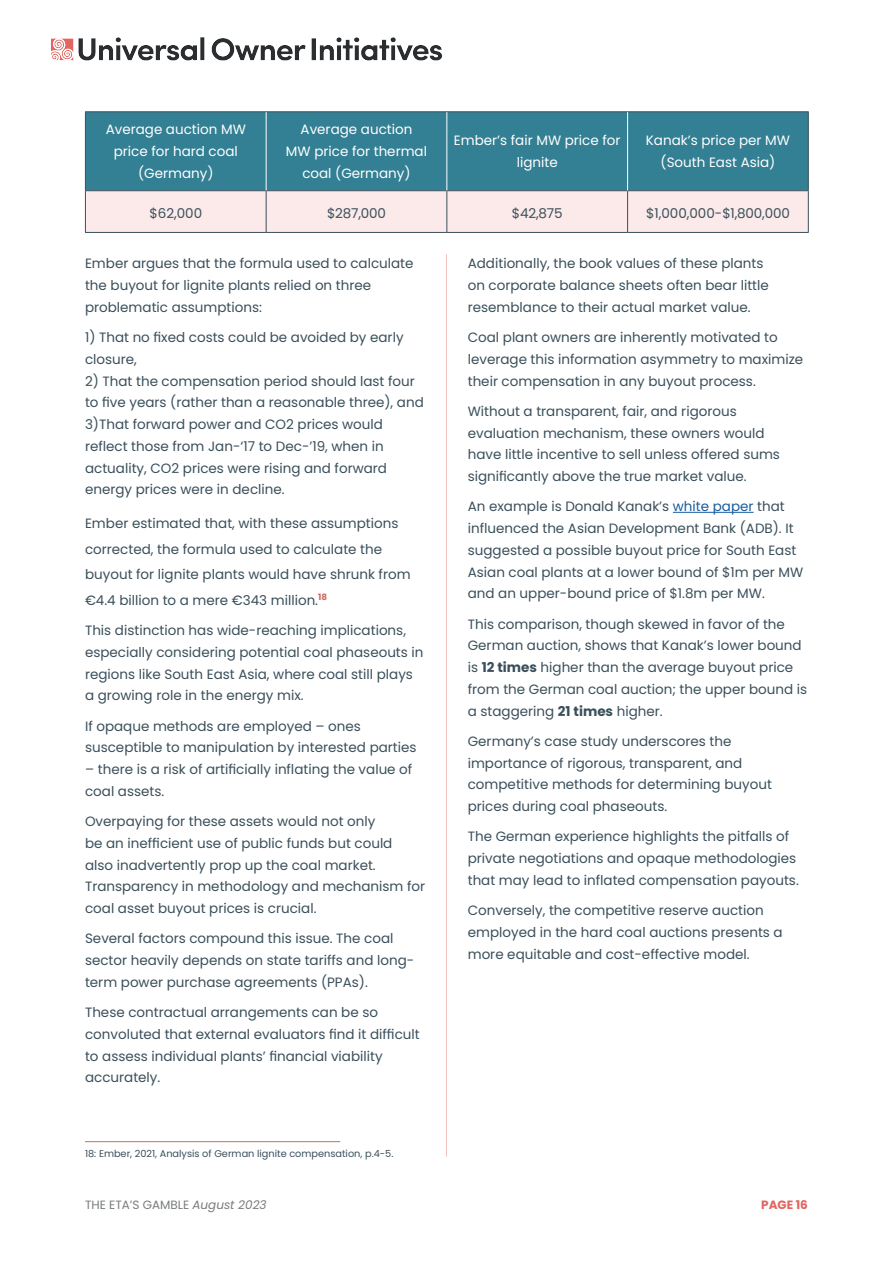
<style>
.page{position:relative;width:893px;height:1263px;background:#fff}
.page>*{position:absolute;margin:0;border:0;box-sizing:border-box;transform-origin:0 0}
.t1{font:13.5px/21.8px "Poppins";color:#3a4f5b}
.t2{font:13.5px/21.8px "Poppins";color:#fff;text-align:center}
.t3{font:12px "Poppins";color:#797c7d}
.t4{font:700 12px "Poppins";color:#e2655f}
.t5{font:9.75px "Poppins";color:#3a4f5b}
.s1{color:#175d9e}
.s2{font-weight:700}
.s3{font-style:italic}
</style>
<div class="page">
<div style="left:86px;top:112px;width:722px;height:78px;background:#337f93"></div>
<div style="left:86px;top:191px;width:722px;height:41px;background:#fbeae9"></div>
<hr style="left:85px;top:111px;width:181px;height:1px;background:#3a4f5b">
<hr style="left:85px;top:112px;width:1px;height:78px;background:#3a4f5b">
<hr style="left:266px;top:111px;width:181px;height:1px;background:#3a4f5b">
<hr style="left:447px;top:111px;width:181px;height:1px;background:#3a4f5b">
<hr style="left:628px;top:111px;width:181px;height:1px;background:#3a4f5b">
<hr style="left:808px;top:112px;width:1px;height:78px;background:#3a4f5b">
<hr style="left:85px;top:190px;width:181px;height:1px;background:#3a4f5b">
<hr style="left:85px;top:191px;width:1px;height:41px;background:#3a4f5b">
<hr style="left:266px;top:190px;width:181px;height:1px;background:#3a4f5b">
<hr style="left:266px;top:191px;width:1px;height:41px;background:#3a4f5b">
<hr style="left:447px;top:190px;width:181px;height:1px;background:#3a4f5b">
<hr style="left:446px;top:191px;width:1px;height:41px;background:#3a4f5b">
<hr style="left:628px;top:190px;width:181px;height:1px;background:#3a4f5b">
<hr style="left:627px;top:191px;width:1px;height:41px;background:#3a4f5b">
<hr style="left:808px;top:191px;width:1px;height:41px;background:#3a4f5b">
<hr style="left:85px;top:232px;width:181px;height:1px;background:#3a4f5b">
<hr style="left:266px;top:232px;width:181px;height:1px;background:#3a4f5b">
<hr style="left:447px;top:232px;width:181px;height:1px;background:#3a4f5b">
<hr style="left:628px;top:232px;width:181px;height:1px;background:#3a4f5b">
<hr style="left:266px;top:112px;width:1px;height:78px;background:#fff">
<hr style="left:446px;top:112px;width:1px;height:78px;background:#fff">
<hr style="left:627px;top:112px;width:1px;height:78px;background:#fff">
<hr style="left:85px;top:1141px;width:255px;height:1px;background:#cd6862">
<hr style="left:673px;top:512px;width:81px;height:1px;background:#175d9e">
<hr style="left:446px;top:254px;width:1px;height:903px;background:#e2665f">
<img style="left:51px;top:37px;width:391px;height:24px">
<p class="t2" style="left:106px;top:119px;width:142px">Average auction MW price for hard coal (Germany)</p>
<p class="t2" style="left:286px;top:119px;width:143px">Average auction<br>MW price for thermal coal (Germany)</p>
<p class="t2" style="left:454px;top:130px;width:168px">Ember’s fair MW price for lignite</p>
<p class="t2" style="left:646px;top:130px;width:146px">Kanak’s price per MW (South East Asia)</p>
<p class="t1" style="left:149px;top:202px;width:54px">$62,000</p>
<p class="t1" style="left:327px;top:202px;width:61px">$287,000</p>
<p class="t1" style="left:512px;top:202px;width:52px">$42,875</p>
<p class="t1" style="left:646px;top:202px;width:145px">$1,000,000-$1,800,000</p>
<p class="t1" style="left:85px;top:253px;width:330px">Ember argues that the formula used to calculate the buyout for lignite plants relied on three problematic assumptions:</p>
<p class="t1" style="left:85px;top:326px;width:320px">1) That no fixed costs could be avoided by early closure,</p>
<p class="t1" style="left:85px;top:370px;width:340px">2) That the compensation period should last four to five years (rather than a reasonable three), and 3)That forward power and CO2 prices would reflect those from Jan-‘17 to Dec-’19, when in actuality, CO2 prices were rising and forward energy prices were in decline.</p>
<p class="t1" style="left:85px;top:511px;width:327px;line-height:25.5px">Ember estimated that, with these assumptions corrected, the formula used to calculate the buyout for lignite plants would have shrunk from €4.4 billion to a mere €343 million.<sup>18</sup></p>
<p class="t1" style="left:85px;top:619px;width:340px">This distinction has wide-reaching implications, especially considering potential coal phaseouts in regions like South East Asia, where coal still plays a growing role in the energy mix.</p>
<p class="t1" style="left:85px;top:715px;width:333px">If opaque methods are employed – ones susceptible to manipulation by interested parties</p>
<p class="t1" style="left:85px;top:758px;width:329px">– there is a risk of artificially inflating the value of coal assets.</p>
<p class="t1" style="left:85px;top:810px;width:342px">Overpaying for these assets would not only<br>be an inefficient use of public funds but could<br>also inadvertently prop up the coal market.<br>Transparency in methodology and mechanism for coal asset buyout prices is crucial.</p>
<p class="t1" style="left:85px;top:928px;width:331px">Several factors compound this issue. The coal sector heavily depends on state tariffs and long&shy;term power purchase agreements (PPAs).</p>
<p class="t1" style="left:85px;top:1001px;width:336px">These contractual arrangements can be so convoluted that external evaluators find it difficult to assess individual plants’ financial viability accurately.</p>
<p class="t1" style="left:468px;top:253px;width:303px">Additionally, the book values of these plants on corporate balance sheets often bear little resemblance to their actual market value.</p>
<p class="t1" style="left:468px;top:326px;width:337px">Coal plant owners are inherently motivated to leverage this information asymmetry to maximize their compensation in any buyout process.</p>
<p class="t1" style="left:468px;top:400px;width:314px">Without a transparent, fair, and rigorous evaluation mechanism, these owners would have little incentive to sell unless offered sums significantly above the true market value.</p>
<p class="t1" style="left:468px;top:496px;width:337px">An example is Donald Kanak’s <span class="s1">white paper</span> that influenced the Asian Development Bank (ADB). It suggested a possible buyout price for South East Asian coal plants at a lower bound of $1m per MW and an upper-bound price of $1.8m per MW.</p>
<p class="t1" style="left:468px;top:613px;width:341px">This comparison, though skewed in favor of the German auction, shows that Kanak’s lower bound is <span class="s2">12 times</span> higher than the average buyout price from the German coal auction; the upper bound is a staggering <span class="s2">21 times</span> higher.</p>
<p class="t1" style="left:468px;top:730px;width:306px">Germany’s case study underscores the importance of rigorous, transparent, and competitive methods for determining buyout prices during coal phaseouts.</p>
<p class="t1" style="left:468px;top:826px;width:333px">The German experience highlights the pitfalls of private negotiations and opaque methodologies that may lead to inflated compensation payouts.</p>
<p class="t1" style="left:468px;top:899px;width:316px">Conversely, the competitive reserve auction employed in the hard coal auctions presents a more equitable and cost-effective model.</p>
<p class="t5" style="left:85px;top:1147px;width:310px">18: Ember, 2021, Analysis of German lignite compensation, p.4-5.</p>
<p class="t3" style="left:85px;top:1198px;width:183px">THE ETA’S GAMBLE <span class="s3">August 2023</span></p>
<p class="t4" style="left:761px;top:1198px;width:48px">PAGE 16</p>
</div>
